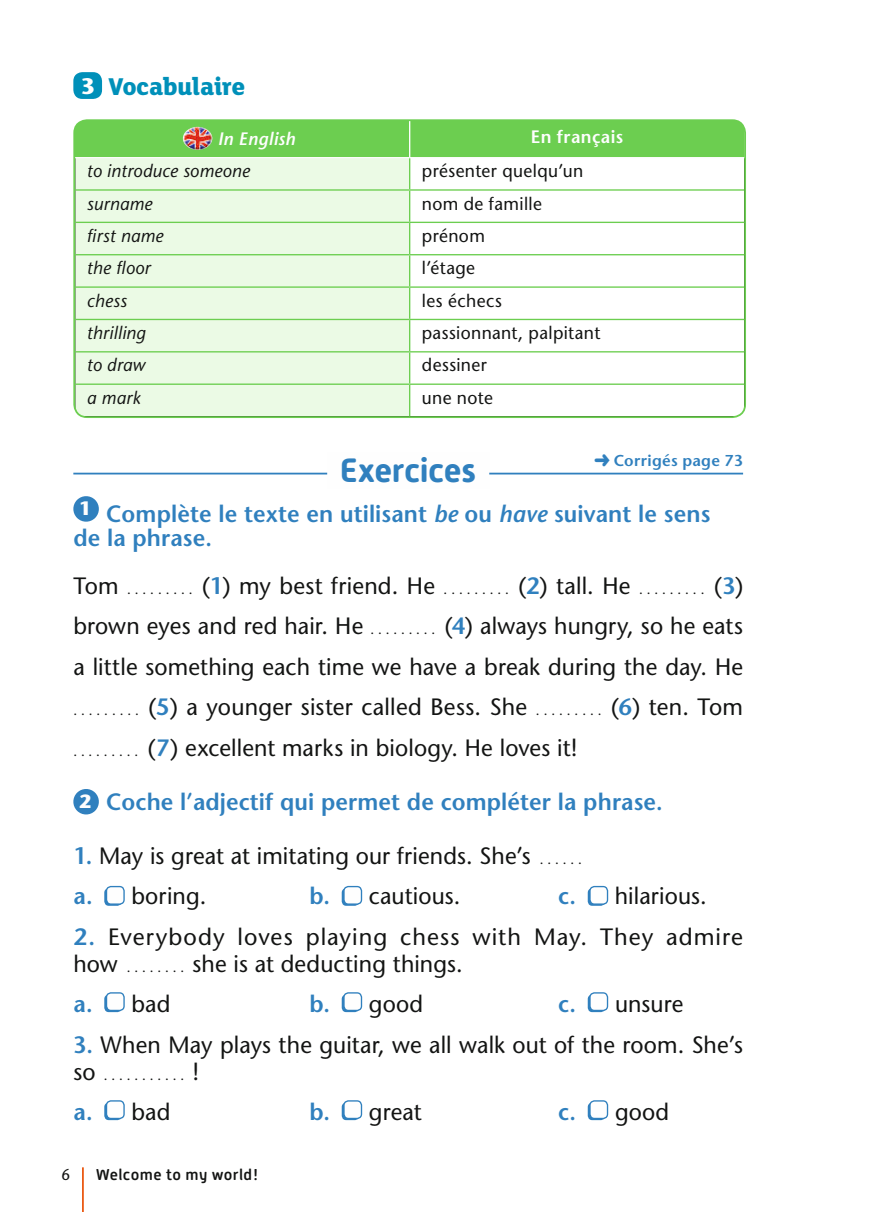
<style>
.page{position:relative;width:893px;height:1212px;background:#fff}
.page>*{position:absolute;margin:0;border:0;box-sizing:border-box;transform-origin:0 0}
.t1{font:700 33.75px "Alwyn New Rounded";letter-spacing:-.015em;color:#3080be}
.t2{font:800 26.55px "FS Lola";letter-spacing:-.005em;color:#0090b9;scale:.95 1}
.t3{font:500 23.62px/40.5px "Stone Sans Std";letter-spacing:.005em;color:#131413;text-align:justify}
.t4{font:600 23.62px/24.8px "Stone Sans Std";letter-spacing:.005em;color:#3080be}
.t5{font:500 23.62px "Stone Sans Std";letter-spacing:.045em;color:#131413}
.t6{font:500 18px "Stone Sans Std";letter-spacing:.02em;color:#131413}
.t7{font:italic 500 18px "Stone Sans Std";letter-spacing:.02em;color:#131413}
.t8{font:600 18px "Stone Sans Std";letter-spacing:.025em;color:#fefefe}
.t9{font:italic 600 18px "Stone Sans Std";letter-spacing:.015em;color:#fefefe}
.t10{font:500 15.75px "Alwyn New Rounded";letter-spacing:.025em;color:#131413}
.t11{font:600 15.75px "Stone Sans Std";letter-spacing:.02em;color:#3080be}
.t12{font:500 15.75px "Stone Sans Std";color:#131413;scale:.95 1}
.t13{font:500 13.5px "Stone Sans Std";color:#131413}
.s1{font-family:"Stone Sans Std";font-weight:700;font-size:22.5px;color:#fefefe}
.s2{font-style:italic}
.s3{font-size:13.5px}
.s4{font-weight:600;color:#3080be}
.s5{font-weight:700;font-size:19.12px;color:#fefefe}
.s6{font-size:23.62px}
</style>
<div class="page">
<hr style="left:82px;top:1167px;width:2px;height:45px;background:#e94f05">
<hr style="left:73px;top:473px;width:670px;height:1px;background:#3080be">
<div style="left:327px;top:452px;width:162px;height:36px;background:#fefefe"></div>
<div style="left:73px;top:72px;width:29px;height:27px;background:#0090b9;border-radius:9px"></div>
<div style="left:76px;top:122px;width:667px;height:35px;background:#6cce50"></div>
<div style="left:76px;top:158px;width:333px;height:257px;background:#ebfae5"></div>
<hr style="left:74px;top:416px;width:336px;height:1px;background:#131413">
<hr style="left:410px;top:416px;width:335px;height:1px;background:#131413">
<hr style="left:74px;top:384px;width:1px;height:32px;background:#131413">
<hr style="left:744px;top:384px;width:1px;height:32px;background:#131413">
<hr style="left:409px;top:120px;width:1px;height:37px;background:#fefefe">
<hr style="left:409px;top:158px;width:1px;height:31px;background:#6cce50">
<hr style="left:75px;top:189px;width:335px;height:2px;background:#6cce50">
<hr style="left:410px;top:189px;width:334px;height:2px;background:#6cce50">
<hr style="left:409px;top:191px;width:1px;height:31px;background:#6cce50">
<hr style="left:75px;top:222px;width:335px;height:1px;background:#6cce50">
<hr style="left:410px;top:222px;width:334px;height:1px;background:#6cce50">
<hr style="left:409px;top:223px;width:1px;height:31px;background:#6cce50">
<hr style="left:75px;top:254px;width:335px;height:1px;background:#6cce50">
<hr style="left:410px;top:254px;width:334px;height:1px;background:#6cce50">
<hr style="left:409px;top:255px;width:1px;height:31px;background:#6cce50">
<hr style="left:75px;top:286px;width:335px;height:2px;background:#6cce50">
<hr style="left:410px;top:286px;width:334px;height:2px;background:#6cce50">
<hr style="left:409px;top:288px;width:1px;height:31px;background:#6cce50">
<hr style="left:75px;top:319px;width:335px;height:1px;background:#6cce50">
<hr style="left:410px;top:319px;width:334px;height:1px;background:#6cce50">
<hr style="left:409px;top:320px;width:1px;height:31px;background:#6cce50">
<hr style="left:75px;top:351px;width:335px;height:1px;background:#6cce50">
<hr style="left:410px;top:351px;width:334px;height:1px;background:#6cce50">
<hr style="left:409px;top:352px;width:1px;height:31px;background:#6cce50">
<hr style="left:75px;top:383px;width:335px;height:2px;background:#6cce50">
<hr style="left:410px;top:383px;width:334px;height:2px;background:#6cce50">
<hr style="left:409px;top:385px;width:1px;height:31px;background:#6cce50">
<img style="left:183px;top:127px;width:29px;height:23px">
<div style="left:73px;top:119px;width:673px;height:299px;border:2px solid #6cce50;border-radius:13px"></div>
<svg style="left:73px;top:496px;width:26px;height:26px"></svg>
<svg style="left:73px;top:789px;width:26px;height:26px"></svg>
<div style="left:104px;top:888px;width:18px;height:18px;background:#3080be;border-radius:4px"></div>
<div style="left:107px;top:886px;width:17px;height:18px;background:#fefefe;border-radius:4px"></div>
<div style="left:106px;top:886px;width:19px;height:19px;border:1px solid #3080be;border-radius:4px"></div>
<svg style="left:342px;top:888px;width:17px;height:18px"></svg>
<div style="left:344px;top:886px;width:17px;height:18px;background:#fefefe;border-radius:4px"></div>
<div style="left:343px;top:886px;width:19px;height:19px;border:1px solid #3080be;border-radius:4px"></div>
<svg style="left:588px;top:888px;width:17px;height:18px"></svg>
<div style="left:590px;top:886px;width:17px;height:18px;background:#fefefe;border-radius:4px"></div>
<div style="left:589px;top:886px;width:19px;height:19px;border:1px solid #3080be;border-radius:4px"></div>
<svg style="left:104px;top:994px;width:18px;height:18px"></svg>
<div style="left:107px;top:993px;width:17px;height:17px;background:#fefefe;border-radius:4px"></div>
<div style="left:106px;top:992px;width:19px;height:19px;border:1px solid #3080be;border-radius:4px"></div>
<div style="left:342px;top:994px;width:17px;height:18px;background:#3080be;border-radius:4px"></div>
<div style="left:344px;top:993px;width:17px;height:17px;background:#fefefe;border-radius:4px"></div>
<div style="left:343px;top:992px;width:19px;height:19px;border:1px solid #3080be;border-radius:4px"></div>
<div style="left:588px;top:994px;width:17px;height:18px;background:#3080be;border-radius:4px"></div>
<div style="left:590px;top:993px;width:17px;height:17px;background:#fefefe;border-radius:4px"></div>
<div style="left:589px;top:992px;width:19px;height:19px;border:1px solid #3080be;border-radius:4px"></div>
<svg style="left:104px;top:1102px;width:18px;height:18px"></svg>
<div style="left:107px;top:1101px;width:17px;height:17px;background:#fefefe;border-radius:4px"></div>
<div style="left:106px;top:1100px;width:19px;height:19px;border:1px solid #3080be;border-radius:4px"></div>
<div style="left:342px;top:1102px;width:17px;height:18px;background:#3080be;border-radius:4px"></div>
<div style="left:344px;top:1101px;width:17px;height:17px;background:#fefefe;border-radius:4px"></div>
<div style="left:343px;top:1100px;width:19px;height:19px;border:1px solid #3080be;border-radius:4px"></div>
<div style="left:588px;top:1102px;width:17px;height:18px;background:#3080be;border-radius:4px"></div>
<div style="left:590px;top:1101px;width:17px;height:17px;background:#fefefe;border-radius:4px"></div>
<div style="left:589px;top:1100px;width:19px;height:19px;border:1px solid #3080be;border-radius:4px"></div>
<p class="t2" style="left:81px;top:68px;width:175px"><span class="s1">3</span> Vocabulaire</p>
<p class="t9" style="left:218px;top:128px;width:79px">In English</p>
<p class="t8" style="left:531px;top:126px;width:94px">En français</p>
<p class="t7" style="left:87px;top:160px;width:165px">to introduce someone</p>
<p class="t6" style="left:422px;top:160px;width:163px">présenter quelqu’un</p>
<p class="t7" style="left:87px;top:193px;width:67px">surname</p>
<p class="t6" style="left:422px;top:193px;width:122px">nom de famille</p>
<p class="t7" style="left:87px;top:225px;width:78px">first name</p>
<p class="t6" style="left:422px;top:225px;width:65px">prénom</p>
<p class="t7" style="left:87px;top:257px;width:65px">the floor</p>
<p class="t6" style="left:422px;top:257px;width:55px">l’étage</p>
<p class="t7" style="left:87px;top:290px;width:41px">chess</p>
<p class="t6" style="left:422px;top:290px;width:82px">les échecs</p>
<p class="t7" style="left:87px;top:322px;width:60px">thrilling</p>
<p class="t6" style="left:422px;top:322px;width:180px">passionnant, palpitant</p>
<p class="t7" style="left:87px;top:354px;width:60px">to draw</p>
<p class="t6" style="left:422px;top:354px;width:67px">dessiner</p>
<p class="t7" style="left:87px;top:387px;width:55px">a mark</p>
<p class="t6" style="left:422px;top:387px;width:73px">une note</p>
<p class="t11" style="left:594px;top:451px;width:151px">➜ Corrigés page 73</p>
<h1 class="t1" style="left:340px;top:450px;width:138px">Exercices</h1>
<p class="t4" style="left:73px;top:501px;width:639px"><sup>1</sup> Complète le texte en utilisant <span class="s2">be</span> ou <span class="s2">have</span> suivant le sens de la phrase.</p>
<p class="t3" style="left:73px;top:565px;width:671px">Tom <span class="s3">.........</span> (<span class="s4">1</span>) my best friend. He <span class="s3">.........</span> (<span class="s4">2</span>) tall. He <span class="s3">.........</span> (<span class="s4">3</span>) brown eyes and red hair. He <span class="s3">. . . . . . . . .</span> (<span class="s4">4</span>) always hungry, so he eats a little something each time we have a break during the day. He <span class="s3">. . . . . . . . .</span> (<span class="s4">5</span>) a younger sister called Bess. She <span class="s3">. . . . . . . . .</span> (<span class="s4">6</span>) ten. Tom <span class="s3">. . . . . . . . .</span> (<span class="s4">7</span>) excellent marks in biology. He loves it!</p>
<p class="t4" style="left:79px;top:789px;width:585px"><span class="s5">2</span> Coche l’adjectif qui permet de compléter la phrase.</p>
<p class="t3" style="left:73px;top:835px;width:469px"><span class="s4">1.</span> May is great at imitating our friends. She’s <span class="s3">...... </span><span class="s4">a.</span> boring.</p>
<p class="t3" style="left:309px;top:876px;width:153px"><span class="s4">b.</span> cautious.</p>
<p class="t3" style="left:558px;top:876px;width:150px"><span class="s4">c.</span> hilarious.</p>
<p class="t5" style="left:73px;top:922px;width:671px"><span class="s4">2.</span> Everybody loves playing chess with May. They admire</p>
<p class="t13" style="left:73px;top:959px;width:56px"><span class="s6">how</span> ........</p>
<p class="t3" style="left:193px;top:943px;width:272px">she is at deducting things.</p>
<p class="t3" style="left:73px;top:984px;width:99px"><span class="s4">a.</span> bad</p>
<p class="t3" style="left:309px;top:984px;width:115px"><span class="s4">b.</span> good</p>
<p class="t3" style="left:558px;top:984px;width:127px"><span class="s4">c.</span> unsure</p>
<p class="t3" style="left:73px;top:1024px;width:671px"><span class="s4">3.</span> When May plays the guitar, we all walk out of the room. She’s</p>
<p class="t13" style="left:73px;top:1067px;width:34px"><span class="s6">so</span> ...........</p>
<p class="t3" style="left:193px;top:1051px;width:8px">!</p>
<p class="t3" style="left:73px;top:1092px;width:99px"><span class="s4">a.</span> bad</p>
<p class="t3" style="left:309px;top:1092px;width:114px"><span class="s4">b.</span> great</p>
<p class="t3" style="left:558px;top:1092px;width:113px"><span class="s4">c.</span> good</p>
<p class="t12" style="left:62px;top:1165px;width:11px">6</p>
<p class="t10" style="left:96px;top:1165px;width:164px">Welcome to my world!</p>
</div>
